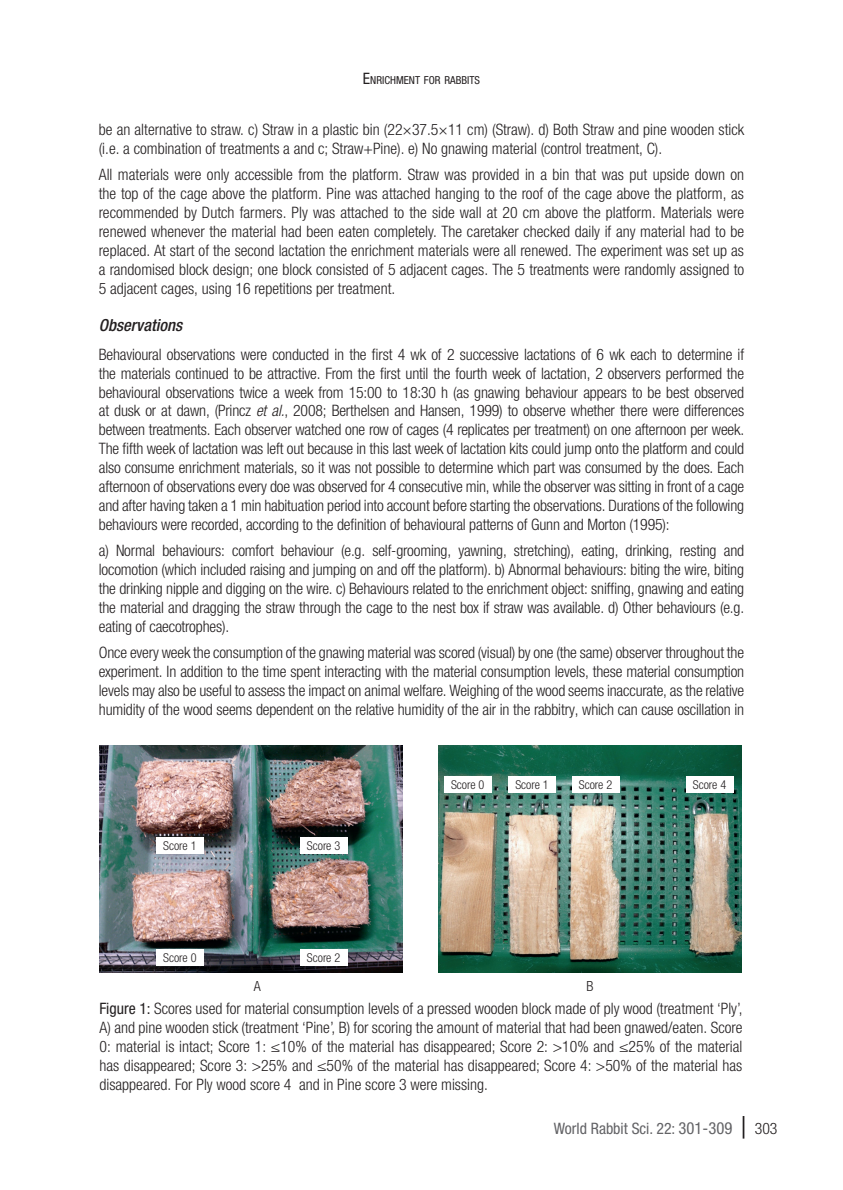
<style>
.page{position:relative;width:843px;height:1190px;background:#fff}
.page>*{position:absolute;margin:0;border:0;box-sizing:border-box;transform-origin:0 0}
.t1{font:italic 500 condensed 16.62px "Helvetica Neue LTW1 G";color:#231f20}
.t2{font:300 condensed 15.75px/18.9px "Helvetica Neue LTW1 G";color:#231f20;text-align:justify}
.t3{font:condensed 15.75px "Helvetica Neue LTW1 G";color:#636366}
.t4{font:300 condensed 15.75px "Helvetica Neue LTW1 G";color:#231f20}
.t5{font:300 condensed 14px "Helvetica Neue LTW1 G";color:#231f20}
.t6{font:300 condensed 12.25px "Helvetica Neue LTW1 G";color:#231f20}
.t7{font:condensed 11.03px "Helvetica Neue LTW1 G";color:#231f20}
.s1{font-size:15.75px}
.s2{font-style:italic}
.s3{font-weight:400}
.s4{font-size:16.62px}
</style>
<div class="page">
<hr style="left:742px;top:1116px;width:2px;height:22px;background:#231f20">
<img style="left:99px;top:745px;width:303px;height:227px">
<img style="left:438px;top:745px;width:303px;height:227px">
<div style="left:156px;top:837px;width:48px;height:16px;background:#fff"></div>
<div style="left:300px;top:837px;width:47px;height:16px;background:#fff"></div>
<div style="left:156px;top:949px;width:48px;height:17px;background:#fff"></div>
<div style="left:300px;top:949px;width:47px;height:17px;background:#fff"></div>
<div style="left:444px;top:776px;width:47px;height:17px;background:#fff"></div>
<div style="left:508px;top:776px;width:48px;height:17px;background:#fff"></div>
<div style="left:571px;top:776px;width:48px;height:17px;background:#fff"></div>
<div style="left:685px;top:776px;width:48px;height:17px;background:#fff"></div>
<p class="t7" style="left:363px;top:73px;width:118px"><span class="s1">E</span>NRICHMENT FOR RABBITS</p>
<p class="t2" style="left:99px;top:120px;width:646px">be an alternative to straw. c) Straw in a plastic bin (22×37.5×11 cm) (Straw). d) Both Straw and pine wooden stick (i.e. a combination of treatments a and c; Straw+Pine). e) No gnawing material (control treatment, C).</p>
<p class="t2" style="left:99px;top:165px;width:646px">All materials were only accessible from the platform. Straw was provided in a bin that was put upside down on the top of the cage above the platform. Pine was attached hanging to the roof of the cage above the platform, as recommended by Dutch farmers. Ply was attached to the side wall at 20 cm above the platform. Materials were renewed whenever the material had been eaten completely. The caretaker checked daily if any material had to be replaced. At start of the second lactation the enrichment materials were all renewed. The experiment was set up as a randomised block design; one block consisted of 5 adjacent cages. The 5 treatments were randomly assigned to 5 adjacent cages, using 16 repetitions per treatment.</p>
<p class="t1" style="left:99px;top:315px;width:85px">Observations</p>
<p class="t2" style="left:99px;top:345px;width:646px">Behavioural observations were conducted in the first 4 wk of 2 successive lactations of 6 wk each to determine if the materials continued to be attractive. From the first until the fourth week of lactation, 2 observers performed the behavioural observations twice a week from 15:00 to 18:30 h (as gnawing behaviour appears to be best observed at dusk or at dawn, (Princz <span class="s2">et al.</span>, 2008; Berthelsen and Hansen, 1999) to observe whether there were differences between treatments. Each observer watched one row of cages (4 replicates per treatment) on one afternoon per week.<br>The fifth week of lactation was left out because in this last week of lactation kits could jump onto the platform and could also consume enrichment materials, so it was not possible to determine which part was consumed by the does. Each afternoon of observations every doe was observed for 4 consecutive min, while the observer was sitting in front of a cage and after having taken a 1 min habituation period into account before starting the observations. Durations of the following behaviours were recorded, according to the definition of behavioural patterns of Gunn and Morton (1995):</p>
<p class="t2" style="left:99px;top:541px;width:646px">a) Normal behaviours: comfort behaviour (e.g. self-grooming, yawning, stretching), eating, drinking, resting and locomotion (which included raising and jumping on and off the platform). b) Abnormal behaviours: biting the wire, biting the drinking nipple and digging on the wire. c) Behaviours related to the enrichment object: sniffing, gnawing and eating the material and dragging the straw through the cage to the nest box if straw was available. d) Other behaviours (e.g. eating of caecotrophes).</p>
<p class="t2" style="left:99px;top:643px;width:646px">Once every week the consumption of the gnawing material was scored (visual) by one (the same) observer throughout the experiment. In addition to the time spent interacting with the material consumption levels, these material consumption levels may also be useful to assess the impact on animal welfare. Weighing of the wood seems inaccurate, as the relative humidity of the wood seems dependent on the relative humidity of the air in the rabbitry, which can cause oscillation in</p>
<p class="t6" style="left:163px;top:838px;width:35px">Score 1</p>
<p class="t6" style="left:307px;top:838px;width:35px">Score 3</p>
<p class="t6" style="left:163px;top:950px;width:35px">Score 0</p>
<p class="t6" style="left:307px;top:950px;width:35px">Score 2</p>
<p class="t6" style="left:451px;top:777px;width:35px">Score 0</p>
<p class="t6" style="left:515px;top:777px;width:35px">Score 1</p>
<p class="t6" style="left:578px;top:777px;width:35px">Score 2</p>
<p class="t6" style="left:692px;top:777px;width:35px">Score 4</p>
<p class="t5" style="left:253px;top:977px;width:8px">A</p>
<p class="t5" style="left:586px;top:977px;width:8px">B</p>
<p class="t2" style="left:99px;top:999px;width:644px"><span class="s3">Figure 1:</span> Scores used for material consumption levels of a pressed wooden block made of ply wood (treatment ‘Ply’, A) and pine wooden stick (treatment ‘Pine’, B) for scoring the amount of material that had been gnawed/eaten. Score 0: material is intact; Score 1: ≤10% of the material has disappeared; Score 2: &gt;10% and ≤25% of the material has disappeared; Score 3: &gt;25% and ≤50% of the material has disappeared; Score 4: &gt;50% of the material has disappeared. For Ply wood score 4 and in Pine score 3 were missing.</p>
<p class="t3" style="left:553px;top:1119px;width:180px">World Rabbit Sci. 22: <span class="s4">301-309</span></p>
<p class="t4" style="left:754px;top:1119px;width:24px">303</p>
</div>
